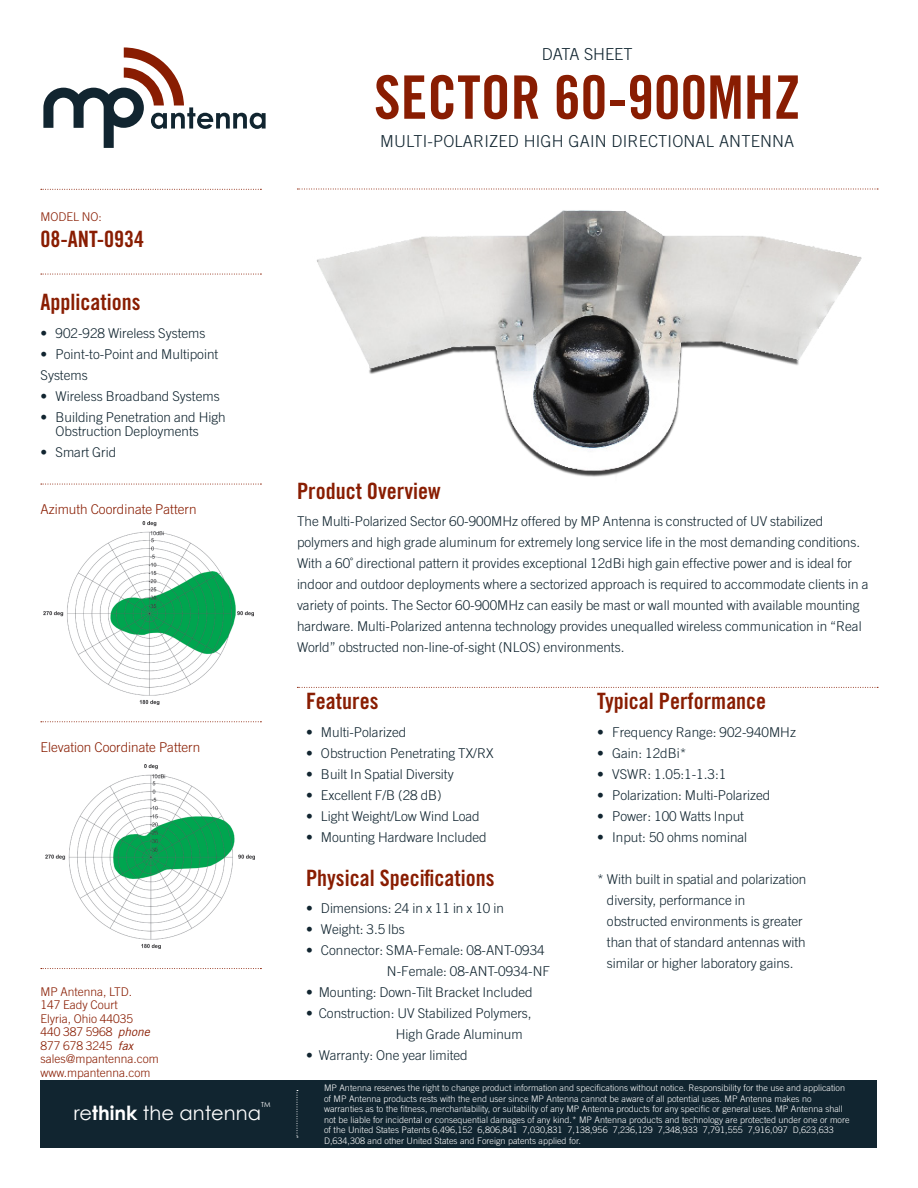
<style>
.page{position:relative;width:918px;height:1188px;background:#fff}
.page>*{position:absolute;margin:0;border:0;box-sizing:border-box;transform-origin:0 0}
.Head_Big{font:60px "Trade Gothic Bold Cond Twenty";color:#891d02}
.Subhead{font:22.5px "Trade Gothic Bold Cond Twenty";color:#891d02}
.Model_No_2{font:22.5px "Trade Gothic Bold Cond Twenty";color:#891d02}
.t1{font:19.5px "Century Gothic";color:#fff}
.Head_Small_2{font:300 16.5px "Trade Gothic";letter-spacing:.01em;color:#112530}
.Head_Small{font:300 16.5px "Trade Gothic";color:#112530}
.Text{font:300 13.5px/21px "Trade Gothic";color:#112530}
.Side_Text{font:300 13.5px "Trade Gothic";color:#891d02}
.Side_Text-2{font:300 12px "Trade Gothic";color:#891d02}
.Model_No_1{font:300 12px "Trade Gothic";color:#891d02}
.Footer_Text{font:300 9px/10.5px "Trade Gothic";color:#fff}
.t2{font:7.05px "Century Gothic";color:#fff}
.s1{font-weight:400;font-style:italic}
.s2{font-weight:700}
</style>
<div class="page">
<div style="left:40px;top:1080px;width:838px;height:68px;background:#112530"></div>
<svg style="left:41px;top:189px;width:220px;height:1px"></svg>
<svg style="left:41px;top:274px;width:220px;height:1px"></svg>
<svg style="left:41px;top:484px;width:220px;height:1px"></svg>
<svg style="left:41px;top:721px;width:220px;height:1px"></svg>
<svg style="left:41px;top:968px;width:220px;height:1px"></svg>
<svg style="left:43px;top:47px;width:223px;height:101px"></svg>
<svg style="left:297px;top:1090px;width:1px;height:48px"></svg>
<svg style="left:297px;top:687px;width:581px;height:1px"></svg>
<svg style="left:297px;top:189px;width:581px;height:1px"></svg>
<img style="left:305px;top:189px;width:563px;height:288px">
<img style="left:45px;top:765px;width:210px;height:184px">
<img style="left:44px;top:521px;width:209px;height:184px">
<p class="Model_No_1" style="left:40px;top:210px;width:63px">MODEL NO:</p>
<p class="Model_No_2" style="left:40px;top:225px;width:105px">08-ANT-0934</p>
<p class="Subhead" style="left:40px;top:289px;width:101px">Applications</p>
<p class="Text" style="left:40px;top:323px;width:166px">• 902-928 Wireless Systems</p>
<p class="Text" style="left:40px;top:344px;width:179px">• Point-to-Point and Multipoint<br>Systems</p>
<p class="Text" style="left:40px;top:386px;width:181px">• Wireless Broadband Systems</p>
<p class="Text" style="left:56px;top:410px;width:172px;line-height:13.5px;text-indent:-15px">• Building Penetration and High<br>Obstruction Deployments</p>
<p class="Text" style="left:40px;top:441px;width:77px">• Smart Grid</p>
<p class="Side_Text" style="left:40px;top:502px;width:158px">Azimuth Coordinate Pattern</p>
<p class="Side_Text" style="left:40px;top:739px;width:161px">Elevation Coordinate Pattern</p>
<p class="Side_Text-2" style="left:40px;top:985px;width:93px">MP Antenna, LTD.</p>
<p class="Side_Text-2" style="left:40px;top:998px;width:79px">147 Eady Court</p>
<p class="Side_Text-2" style="left:40px;top:1012px;width:94px">Elyria, Ohio 44035</p>
<p class="Side_Text-2" style="left:40px;top:1025px;width:111px">440 387 5968 <span class="s1">phone</span></p>
<p class="Side_Text-2" style="left:40px;top:1039px;width:94px">877 678 3245 <span class="s1">fax</span></p>
<p class="Side_Text-2" style="left:40px;top:1052px;width:120px">sales@mpantenna.com</p>
<p class="Side_Text-2" style="left:40px;top:1066px;width:112px">www.mpantenna.com</p>
<p class="t1" style="left:74px;top:1102px;width:189px">re<span class="s2">think</span> the antenna</p>
<p class="t2" style="left:261px;top:1101px;width:11px">TM</p>
<p class="Head_Small" style="left:542px;top:45px;width:92px">DATA SHEET</p>
<p class="Head_Big" style="left:374px;top:61px;width:428px">SECTOR 60-900MHZ</p>
<p class="Head_Small_2" style="left:380px;top:132px;width:416px">MULTI-POLARIZED HIGH GAIN DIRECTIONAL ANTENNA</p>
<p class="Subhead" style="left:297px;top:477px;width:145px">Product Overview</p>
<p class="Text" style="left:297px;top:511px;width:573px">The Multi-Polarized Sector 60-900MHz offered by MP Antenna is constructed of UV stabilized polymers and high grade aluminum for extremely long service life in the most demanding conditions.<br>With a 60˚ directional pattern it provides exceptional 12dBi high gain effective power and is ideal for indoor and outdoor deployments where a sectorized approach is required to accommodate clients in a variety of points. The Sector 60-900MHz can easily be mast or wall mounted with available mounting hardware. Multi-Polarized antenna technology provides unequalled wireless communication in “Real World” obstructed non-line-of-sight (NLOS) environments.</p>
<p class="Subhead" style="left:306px;top:688px;width:74px">Features</p>
<p class="Text" style="left:306px;top:722px;width:102px">• Multi-Polarized</p>
<p class="Text" style="left:306px;top:743px;width:189px">• Obstruction Penetrating TX/RX</p>
<p class="Text" style="left:306px;top:764px;width:149px">• Built In Spatial Diversity</p>
<p class="Text" style="left:306px;top:785px;width:137px">• Excellent F/B (28 dB)</p>
<p class="Text" style="left:306px;top:806px;width:175px">• Light Weight/Low Wind Load</p>
<p class="Text" style="left:306px;top:827px;width:182px">• Mounting Hardware Included</p>
<p class="Subhead" style="left:306px;top:864px;width:190px">Physical Specifications</p>
<p class="Text" style="left:306px;top:898px;width:200px">• Dimensions: 24 in x 11 in x 10 in</p>
<p class="Text" style="left:306px;top:919px;width:100px">• Weight: 3.5 lbs</p>
<p class="Text" style="left:306px;top:940px;width:240px">• Connector: SMA-Female: 08-ANT-0934</p>
<p class="Text" style="left:387px;top:961px;width:165px">N-Female: 08-ANT-0934-NF</p>
<p class="Text" style="left:306px;top:982px;width:228px">• Mounting: Down-Tilt Bracket Included</p>
<p class="Text" style="left:306px;top:1003px;width:227px">• Construction: UV Stabilized Polymers,</p>
<p class="Text" style="left:396px;top:1024px;width:128px">High Grade Aluminum</p>
<p class="Text" style="left:306px;top:1045px;width:163px">• Warranty: One year limited</p>
<p class="Subhead" style="left:597px;top:688px;width:171px">Typical Performance</p>
<p class="Text" style="left:597px;top:722px;width:200px">• Frequency Range: 902-940MHz</p>
<p class="Text" style="left:597px;top:743px;width:91px">• Gain: 12dBi*</p>
<p class="Text" style="left:597px;top:764px;width:131px">• VSWR: 1.05:1-1.3:1</p>
<p class="Text" style="left:597px;top:785px;width:175px">• Polarization: Multi-Polarized</p>
<p class="Text" style="left:597px;top:806px;width:148px">• Power: 100 Watts Input</p>
<p class="Text" style="left:597px;top:827px;width:152px">• Input: 50 ohms nominal</p>
<p class="Text" style="left:607px;top:869px;width:201px;text-indent:-10px">* With built in spatial and polarization diversity, performance in obstructed environments is greater than that of standard antennas with similar or higher laboratory gains.</p>
<p class="Footer_Text" style="left:324px;top:1082px;width:527px">MP Antenna reserves the right to change product information and specifications without notice. Responsibility for the use and application of MP Antenna products rests with the end user since MP Antenna cannot be aware of all potential uses. MP Antenna makes no warranties as to the fitness, merchantability, or suitability of any MP Antenna products for any specific or general uses. MP Antenna shall not be liable for incidental or consequential damages of any kind.* MP Antenna products and technology are protected under one or more of the United States Patents 6,496,152 6,806,841 7,030,831 7,138,956 7,236,129 7,348,933 7,791,555 7,916,097 D,623,633<br>D,634,308 and other United States and Foreign patents applied for.</p>
</div>
